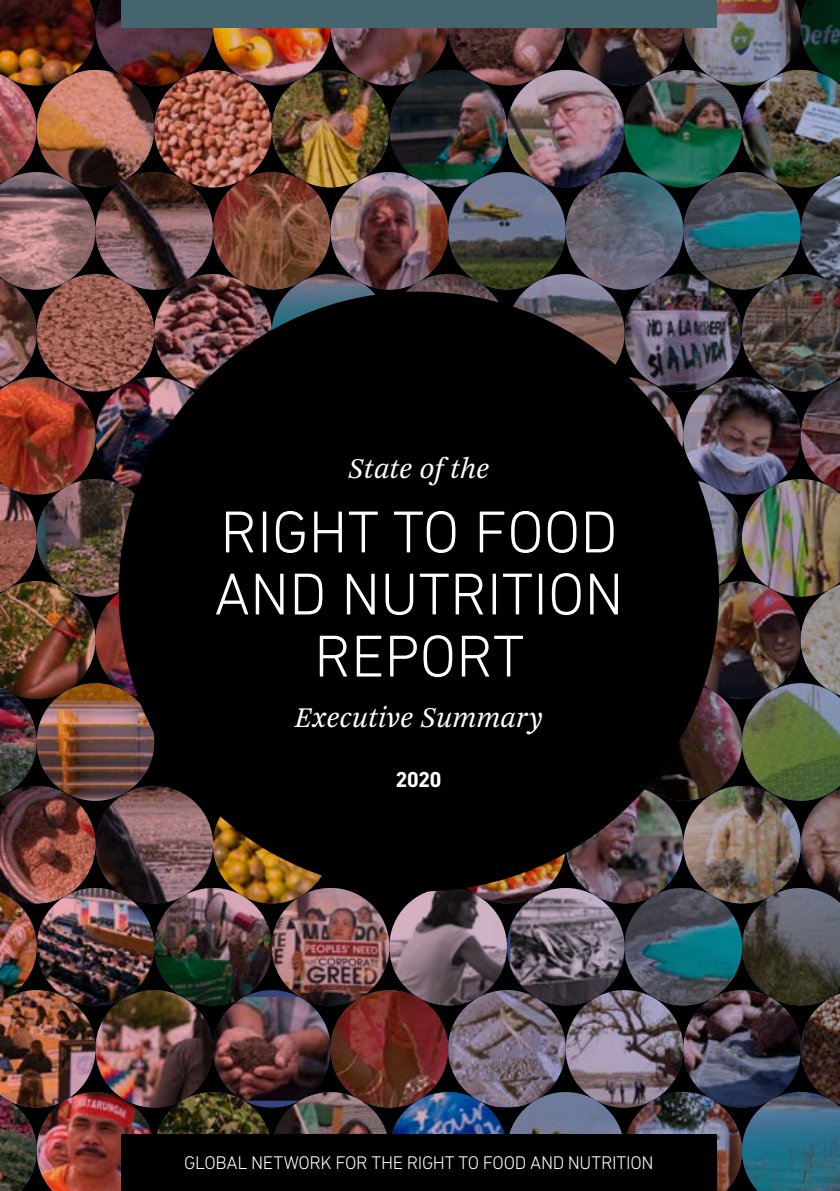
<style>
.page{position:relative;width:840px;height:1191px;background:#fff}
.page>*{position:absolute;margin:0;border:0;box-sizing:border-box;transform-origin:0 0}
.t1{font:300 60px/62px "DIN Next LT Pro";color:#fff;text-align:center}
.t2{font:italic 30px "Arnhem Pro Blond";color:#fff}
.t3{font:700 22px "DIN Next LT Pro";color:#fff}
.t4{font:300 18.6px "DIN Next LT Pro";letter-spacing:-.015em;color:#fff}
</style>
<div class="page">
<img style="left:0;top:0;width:839px;height:1191px">
<div style="left:121px;top:1134px;width:595px;height:57px;background:#000"></div>
<div style="left:121px;top:0;width:595px;height:28px;background:#44646e"></div>
<div style="left:119px;top:291px;width:599px;height:600px;background:#000;border-radius:50%"></div>
<p class="t2" style="left:348px;top:449px;width:143px">State of the</p>
<p class="t1" style="left:214px;top:500px;width:410px">RIGHT TO FOOD<br>AND NUTRITION<br>REPORT</p>
<p class="t2" style="left:294px;top:698px;width:250px">Executive Summary</p>
<p class="t3" style="left:395px;top:766px;width:48px">2020</p>
<p class="t4" style="left:184px;top:1152px;width:470px">GLOBAL NETWORK FOR THE RIGHT TO FOOD AND NUTRITION</p>
</div>
